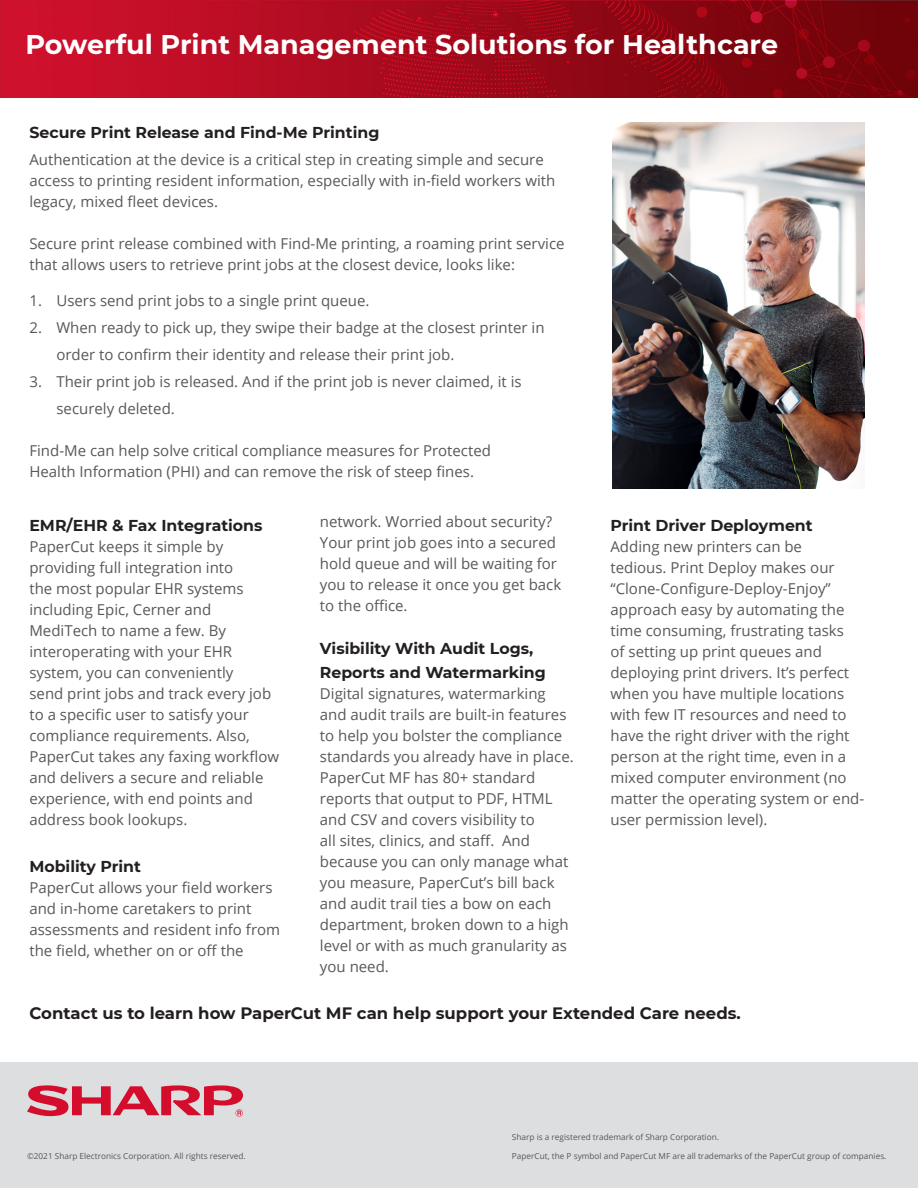
<style>
.page{position:relative;width:918px;height:1188px;background:#fff}
.page>*{position:absolute;margin:0;border:0;box-sizing:border-box;transform-origin:0 0}
.t1{font:700 27px "Montserrat";color:#fff}
.t2{font:700 16.5px "Montserrat";color:#231f20}
.t3{font:700 15.75px/24px "Montserrat";color:#231f20}
.body_copy{font:15px/21px "Open Sans";color:#57585a}
.t4{font:8.25px "Open Sans";color:#57585a}
.s1{font-style:inherit}
</style>
<div class="page">
<div style="left:0;top:1062px;width:918px;height:126px;background:#dddee0"></div>
<svg style="left:27px;top:1085px;width:216px;height:32px"></svg>
<img style="left:0;top:0;width:918px;height:97px">
<img style="left:612px;top:122px;width:252px;height:366px">
<p class="t1" style="left:26px;top:25px;width:754px">Powerful Print Management Solutions for Healthcare</p>
<p class="t3" style="left:29px;top:119px;width:352px">Secure Print Release and Find-Me Printing</p>
<p class="body_copy" style="left:29px;top:148px;width:527px">Authentication at the device is a critical step in creating simple and secure access to printing resident information, especially with in-field workers with legacy, mixed fleet devices.</p>
<p class="body_copy" style="left:29px;top:232px;width:537px">Secure print release combined with Find-Me printing, a roaming print service that allows users to retrieve print jobs at the closest device, looks like:</p>
<p class="body_copy" style="left:29px;top:289px;width:342px">1. Users send print jobs to a single print queue.</p>
<p class="body_copy" style="left:56px;top:313px;width:490px;line-height:27px;text-indent:-27px">2. When ready to pick up, they swipe their badge at the closest printer in order to confirm their identity and release their print job.</p>
<p class="body_copy" style="left:56px;top:367px;width:467px;line-height:27px;text-indent:-27px">3. Their print job is released. And if the print job is never claimed, it is securely deleted.</p>
<p class="body_copy" style="left:29px;top:439px;width:463px">Find-Me <span class="s1">can</span> help solve critical compliance measures for Protected<br>Health Information (PHI) and can remove the risk of steep fines.</p>
<p class="body_copy" style="left:320px;top:510px;width:243px">network. Worried about security?<br>Your print job goes into a secured hold queue and will be waiting for you to release it once you get back to the office.</p>
<p class="t3" style="left:29px;top:512px;width:235px">EMR/EHR &amp; Fax Integrations</p>
<p class="body_copy" style="left:29px;top:535px;width:251px">PaperCut keeps it simple by providing full integration into<br>the most popular EHR systems including Epic, Cerner and<br>MediTech to name a few. By interoperating with your EHR system, you can conveniently<br>send print jobs and track every job to a specific user to satisfy your compliance requirements. Also,<br>PaperCut takes any faxing workflow and delivers a secure and reliable experience, with end points and address book lookups.</p>
<p class="t3" style="left:320px;top:635px;width:227px">Visibility With Audit Logs,<br>Reports and Watermarking</p>
<p class="body_copy" style="left:320px;top:682px;width:255px">Digital signatures, watermarking and audit trails are built-in features to help you bolster the compliance standards you already have in place.<br>PaperCut MF has 80+ standard reports that output to PDF, HTML and CSV and covers visibility to<br>all sites, clinics, and staff. And because you can only manage what you measure, PaperCut’s bill back and audit trail ties a bow on each department, broken down to a high level or with as much granularity as you need.</p>
<p class="t3" style="left:29px;top:853px;width:113px">Mobility Print</p>
<p class="body_copy" style="left:29px;top:877px;width:252px">PaperCut allows your field workers and in-home caretakers to print assessments and resident info from the field, whether on or off the</p>
<p class="t3" style="left:610px;top:512px;width:204px">Print Driver Deployment</p>
<p class="body_copy" style="left:610px;top:535px;width:255px">Adding new printers can be<br>tedious. Print Deploy makes our “Clone-Configure-Deploy-Enjoy” approach easy by automating the time consuming, frustrating tasks<br>of setting up print queues and deploying print drivers. It’s perfect when you have multiple locations with few IT resources and need to have the right driver with the right person at the right time, even in a mixed computer environment (no matter the operating system or end&shy;user permission level).</p>
<p class="t2" style="left:29px;top:1001px;width:713px">Contact us to learn how PaperCut MF can help support your Extended Care needs.</p>
<p class="t4" style="left:512px;top:1131px;width:209px">Sharp is a registered trademark of Sharp Corporation.</p>
<p class="t4" style="left:27px;top:1151px;width:220px">©2021 Sharp Electronics Corporation. All rights reserved.</p>
<p class="t4" style="left:512px;top:1151px;width:376px">PaperCut, the P symbol and PaperCut MF are all trademarks of the PaperCut group of companies.</p>
</div>
